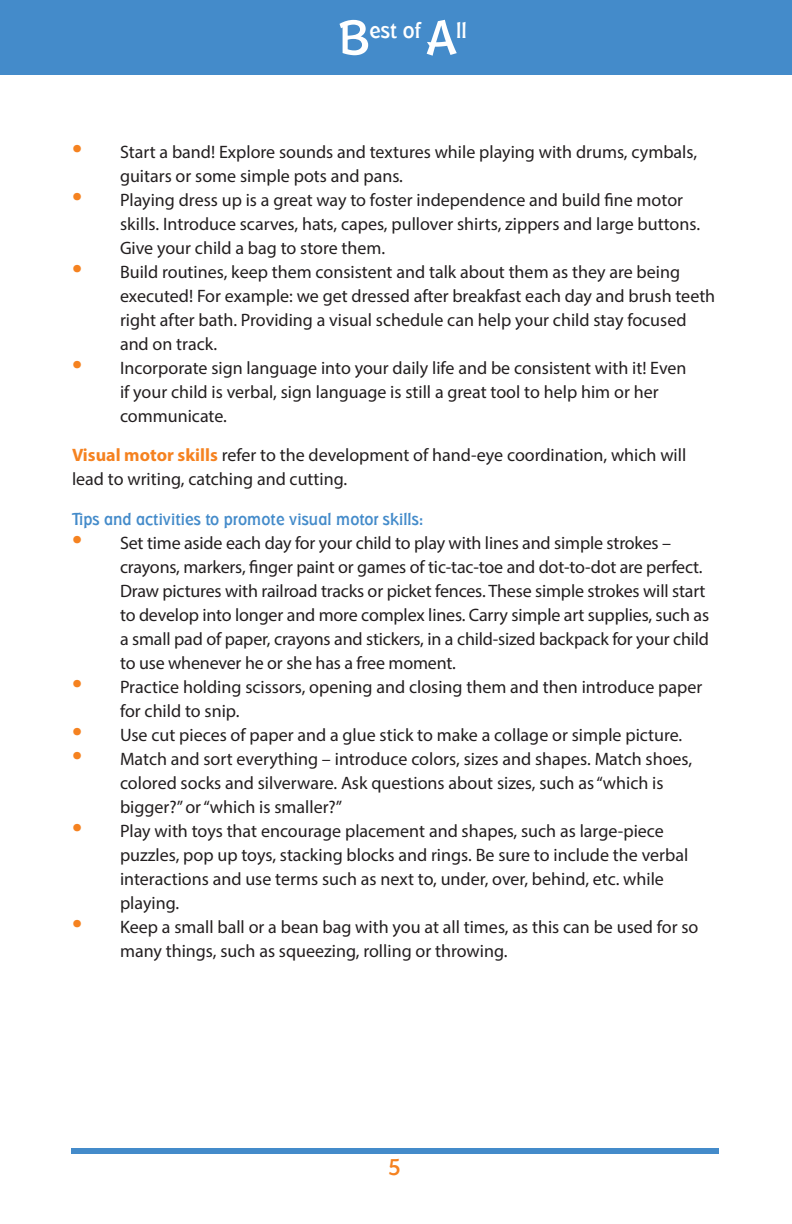
<style>
.page{position:relative;width:792px;height:1224px;background:#fff}
.page>*{position:absolute;margin:0;border:0;box-sizing:border-box;transform-origin:0 0}
.t1{font:500 23.6px "Badger";color:#f58220}
.t2{font:500 23.4px "Badger";color:#fff}
.Basic{font:18px/24px "Myriad Pro";color:#231f20}
.tip_heading{font:500 18px "Badger";color:#448bca}
.s1{font-size:50.4px}
.s2{font-size:36px;color:#f58220}
.s3{font-weight:700;color:#f58220}
</style>
<div class="page">
<div style="left:0;top:0;width:792px;height:75px;background:#448bca"></div>
<div style="left:71px;top:1148px;width:648px;height:5px;background:#448bca"></div>
<p class="t2" style="left:339px;top:14px;width:130px"><span class="s1">B</span>est of <span class="s1">A</span>ll</p>
<p class="Basic" style="left:120px;top:139px;width:579px;text-indent:-48px"><span class="s2">•</span> Start a band! Explore sounds and textures while playing with drums, cymbals, guitars or some simple pots and pans.</p>
<p class="Basic" style="left:120px;top:187px;width:582px;text-indent:-48px"><span class="s2">•</span> Playing dress up is a great way to foster independence and build fine motor skills. Introduce scarves, hats, capes, pullover shirts, zippers and large buttons.<br>Give your child a bag to store them.</p>
<p class="Basic" style="left:120px;top:259px;width:597px;text-indent:-48px"><span class="s2">•</span> Build routines, keep them consistent and talk about them as they are being executed! For example: we get dressed after breakfast each day and brush teeth right after bath. Providing a visual schedule can help your child stay focused and on track.</p>
<p class="Basic" style="left:120px;top:355px;width:568px;text-indent:-48px"><span class="s2">•</span> Incorporate sign language into your daily life and be consistent with it! Even if your child is verbal, sign language is still a great tool to help him or her communicate.</p>
<p class="Basic" style="left:72px;top:443px;width:616px"><span class="s3">Visual motor skills</span> refer to the development of hand-eye coordination, which will lead to writing, catching and cutting.</p>
<p class="tip_heading" style="left:72px;top:507px;width:353px">Tips and activities to promote visual motor skills:</p>
<p class="Basic" style="left:120px;top:531px;width:591px;text-indent:-48px"><span class="s2">•</span> Set time aside each day for your child to play with lines and simple strokes – crayons, markers, finger paint or games of tic-tac-toe and dot-to-dot are perfect.<br>Draw pictures with railroad tracks or picket fences. These simple strokes will start to develop into longer and more complex lines. Carry simple art supplies, such as a small pad of paper, crayons and stickers, in a child-sized backpack for your child to use whenever he or she has a free moment.</p>
<p class="Basic" style="left:120px;top:675px;width:584px;text-indent:-48px"><span class="s2">•</span> Practice holding scissors, opening and closing them and then introduce paper for child to snip.</p>
<p class="Basic" style="left:72px;top:723px;width:612px"><span class="s2">•</span> Use cut pieces of paper and a glue stick to make a collage or simple picture.</p>
<p class="Basic" style="left:120px;top:747px;width:574px;text-indent:-48px"><span class="s2">•</span> Match and sort everything – introduce colors, sizes and shapes. Match shoes, colored socks and silverware. Ask questions about sizes, such as “which is bigger?” or “which is smaller?”</p>
<p class="Basic" style="left:120px;top:819px;width:570px;text-indent:-48px"><span class="s2">•</span> Play with toys that encourage placement and shapes, such as large-piece puzzles, pop up toys, stacking blocks and rings. Be sure to include the verbal interactions and use terms such as next to, under, over, behind, etc. while playing.</p>
<p class="Basic" style="left:120px;top:915px;width:580px;text-indent:-48px"><span class="s2">•</span> Keep a small ball or a bean bag with you at all times, as this can be used for so many things, such as squeezing, rolling or throwing.</p>
<h1 class="t1" style="left:388px;top:1151px;width:14px">5</h1>
</div>
